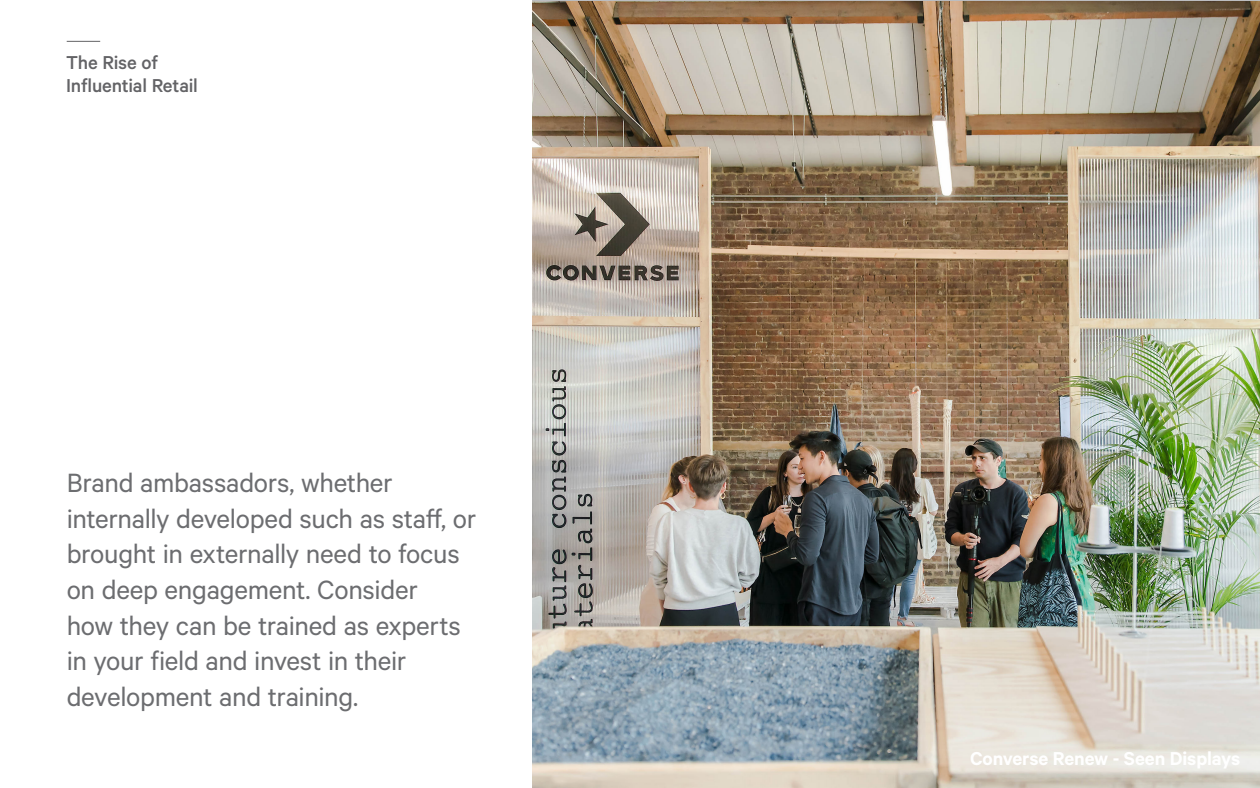
<style>
.page{position:relative;width:1260px;height:788px;background:#fff}
.page>*{position:absolute;margin:0;border:0;box-sizing:border-box;transform-origin:0 0}
.t1{font:29.75px/35.7px "Calibre";letter-spacing:-.01em;color:#6c6d70}
.t2{font:500 21px "Calibre";letter-spacing:-.01em;color:#636366}
.t3{font:600 21px "Calibre";letter-spacing:-.005em;color:#fff}
</style>
<div class="page">
<hr style="left:67px;top:41px;width:33px;height:1px;background:#636366">
<img style="left:532px;top:2px;width:728px;height:785px">
<p class="t2" style="left:66px;top:50px;width:93px">The Rise of</p>
<p class="t2" style="left:66px;top:73px;width:133px">Influential Retail</p>
<p class="t1" style="left:67px;top:463px;width:411px">Brand ambassadors, whether internally developed such as staff, or brought in externally need to focus on deep engagement. Consider<br>how they can be trained as experts in your field and invest in their development and training.</p>
<p class="t3" style="left:970px;top:746px;width:272px">Converse Renew - Seen Displays</p>
</div>
